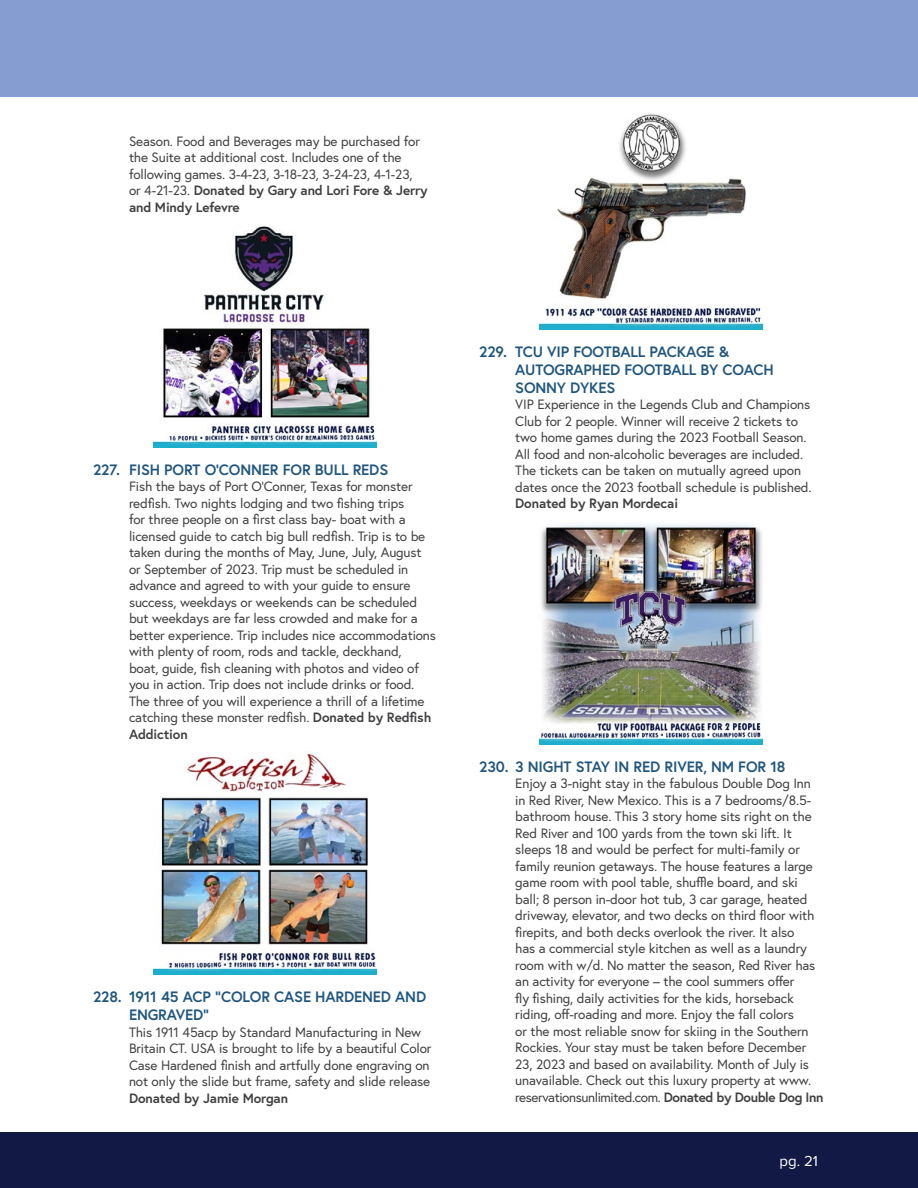
<style>
.page{position:relative;width:918px;height:1188px;background:#fff}
.page>*{position:absolute;margin:0;border:0;box-sizing:border-box;transform-origin:0 0}
.t1{font:700 15px/18px "Europa";letter-spacing:-.01em;color:#20567e}
.t2{font:15px "Proxima Nova";color:#fff}
.t3{font:13.5px/16.5px "Europa";letter-spacing:-.01em;color:#414042}
.t4{font:700 13.5px "Europa";letter-spacing:-.01em;color:#414042}
.s1{font-weight:700}
</style>
<div class="page">
<div style="left:0;top:1132px;width:918px;height:56px;background:#121944"></div>
<div style="left:0;top:0;width:918px;height:97px;background:#869dd1"></div>
<img style="left:154px;top:226px;width:223px;height:221px">
<img style="left:154px;top:753px;width:223px;height:222px">
<img style="left:540px;top:113px;width:223px;height:216px">
<img style="left:540px;top:523px;width:223px;height:221px">
<p class="t3" style="left:129px;top:132px;width:300px">Season. Food and Beverages may be purchased for the Suite at additional cost. Includes one of the following games. 3-4-23, 3-18-23, 3-24-23, 4-1-23,<br>or 4-21-23. <span class="s1">Donated by Gary and Lori Fore &amp; Jerry and Mindy Lefevre</span></p>
<p class="t1" style="left:93px;top:460px;width:297px">227. FISH PORT O’CONNER FOR BULL REDS</p>
<p class="t3" style="left:129px;top:478px;width:309px">Fish the bays of Port O’Conner, Texas for monster redfish. Two nights lodging and two fishing trips<br>for three people on a first class bay- boat with a licensed guide to catch big bull redfish. Trip is to be taken during the months of May, June, July, August or September of 2023. Trip must be scheduled in advance and agreed to with your guide to ensure success, weekdays or weekends can be scheduled but weekdays are far less crowded and make for a better experience. Trip includes nice accommodations with plenty of room, rods and tackle, deckhand,<br>boat, guide, fish cleaning with photos and video of you in action. Trip does not include drinks or food.<br>The three of you will experience a thrill of a lifetime catching these monster redfish. <span class="s1">Donated by Redfish Addiction</span></p>
<p class="t1" style="left:129px;top:988px;width:299px;text-indent:-36px">228. 1911 45 ACP “COLOR CASE HARDENED AND<br>ENGRAVED”</p>
<p class="t3" style="left:129px;top:1024px;width:304px">This 1911 45acp by Standard Manufacturing in New Britain CT. USA is brought to life by a beautiful Color Case Hardened finish and artfully done engraving on not only the slide but frame, safety and slide release</p>
<p class="t4" style="left:129px;top:1089px;width:161px">Donated by Jamie Morgan</p>
<p class="t1" style="left:515px;top:342px;width:260px;text-indent:-36px">229. TCU VIP FOOTBALL PACKAGE &amp;<br>AUTOGRAPHED FOOTBALL BY COACH<br>SONNY DYKES</p>
<p class="t3" style="left:515px;top:396px;width:298px">VIP Experience in the Legends Club and Champions Club for 2 people. Winner will receive 2 tickets to two home games during the 2023 Football Season.<br>All food and non-alcoholic beverages are included.<br>The tickets can be taken on mutually agreed upon dates once the 2023 football schedule is published.</p>
<p class="t4" style="left:515px;top:494px;width:164px">Donated by Ryan Mordecai</p>
<p class="t1" style="left:479px;top:757px;width:308px">230. 3 NIGHT STAY IN RED RIVER, NM FOR 18</p>
<p class="t3" style="left:515px;top:775px;width:310px">Enjoy a 3-night stay in the fabulous Double Dog Inn in Red River, New Mexico. This is a 7 bedrooms/8.5- bathroom house. This 3 story home sits right on the Red River and 100 yards from the town ski lift. It sleeps 18 and would be perfect for multi-family or family reunion getaways. The house features a large game room with pool table, shuffle board, and ski ball; 8 person in-door hot tub, 3 car garage, heated driveway, elevator, and two decks on third floor with firepits, and both decks overlook the river. It also<br>has a commercial style kitchen as well as a laundry room with w/d. No matter the season, Red River has an activity for everyone – the cool summers offer<br>fly fishing, daily activities for the kids, horseback riding, off-roading and more. Enjoy the fall colors<br>or the most reliable snow for skiing in the Southern Rockies. Your stay must be taken before December 23, 2023 and based on availability. Month of July is unavailable. Check out this luxury property at www. reservationsunlimited.com. <span class="s1">Donated by Double Dog Inn</span></p>
<p class="t2" style="left:780px;top:1150px;width:40px">pg. 21</p>
</div>
